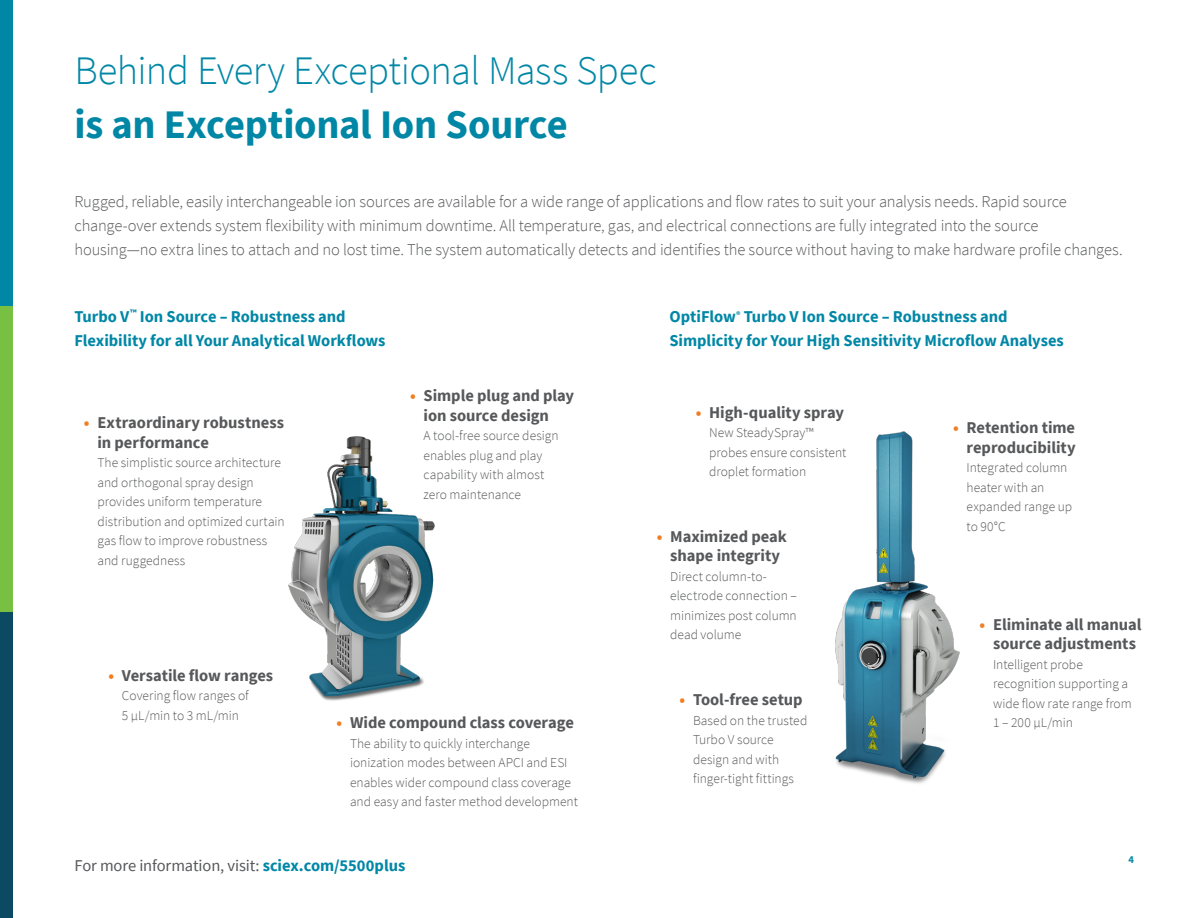
<style>
.page{position:relative;width:1188px;height:918px;background:#fff}
.page>*{position:absolute;margin:0;border:0;box-sizing:border-box;transform-origin:0 0}
.Legal_back_page{font:300 40.5px "Source Sans Pro";letter-spacing:-.015em;color:#0087a6}
.Legal_back_page-2{font:700 40.5px "Source Sans Pro";letter-spacing:-.005em;color:#0087a6}
.Bullets{font:300 16.5px/24px "Source Sans Pro";letter-spacing:-.01em;color:#57585a}
.Bullets-2{font:700 16.5px/19.5px "Source Sans Pro";letter-spacing:-.005em;color:#57585a}
.Bullets-3{font:700 16.5px/24px "Source Sans Pro";letter-spacing:-.005em;color:#0087a6}
.t1{font:16.5px "Source Sans Pro";letter-spacing:-.01em;color:#57585a}
.Bullets-4{font:300 13.5px/19.5px "Source Sans Pro";color:#57585a}
.t2{font:700 10.5px "Source Sans Pro";color:#0087a6}
.s1{color:#f27e22}
.s2{font-weight:700;color:#0087a6}
</style>
<div class="page">
<img style="left:835px;top:431px;width:125px;height:353px">
<img style="left:288px;top:436px;width:147px;height:265px">
<div style="left:0;top:306px;width:13px;height:306px;background:#78c042"></div>
<div style="left:0;top:612px;width:13px;height:306px;background:#0c4a63"></div>
<div style="left:0;top:0;width:13px;height:306px;background:#0087a6"></div>
<p class="Legal_back_page" style="left:74px;top:46px;width:584px">Behind Every Exceptional Mass Spec</p>
<p class="Legal_back_page-2" style="left:74px;top:98px;width:495px">is an Exceptional Ion Source</p>
<p class="Bullets" style="left:74px;top:189px;width:1050px">Rugged, reliable, easily interchangeable ion sources are available for a wide range of applications and flow rates to suit your analysis needs. Rapid source change-over extends system flexibility with minimum downtime. All temperature, gas, and electrical connections are fully integrated into the source housing—no extra lines to attach and no lost time. The system automatically detects and identifies the source without having to make hardware profile changes.</p>
<p class="Bullets-3" style="left:74px;top:304px;width:313px">Turbo V<sup>™</sup> Ion Source – Robustness and<br>Flexibility for all Your Analytical Workflows</p>
<p class="Bullets-3" style="left:669px;top:304px;width:396px">OptiFlow<sup>®</sup> Turbo V Ion Source – Robustness and<br>Simplicity for Your High Sensitivity Microflow Analyses</p>
<p class="Bullets-2" style="left:97px;top:413px;width:188px;text-indent:-14px"><span class="s1">•</span> Extraordinary robustness in performance</p>
<p class="Bullets-4" style="left:97px;top:453px;width:189px">The simplistic source architecture and orthogonal spray design provides uniform temperature distribution and optimized curtain gas flow to improve robustness and ruggedness</p>
<p class="Bullets-2" style="left:108px;top:666px;width:166px"><span class="s1">•</span> Versatile flow ranges</p>
<p class="Bullets-4" style="left:122px;top:686px;width:128px">Covering flow ranges of<br>5 µL/min to 3 mL/min</p>
<p class="Bullets-2" style="left:424px;top:386px;width:152px;text-indent:-14px"><span class="s1">•</span> Simple plug and play ion source design</p>
<p class="Bullets-4" style="left:424px;top:426px;width:137px">A tool-free source design enables plug and play capability with almost zero maintenance</p>
<p class="Bullets-2" style="left:337px;top:713px;width:239px"><span class="s1">•</span> Wide compound class coverage</p>
<p class="Bullets-4" style="left:350px;top:733px;width:229px">The ability to quickly interchange ionization modes between APCI and ESI enables wider compound class coverage and easy and faster method development</p>
<p class="t1" style="left:74px;top:855px;width:332px">For more information, visit: <span class="s2">sciex.com/5500plus</span></p>
<p class="Bullets-2" style="left:696px;top:402px;width:150px"><span class="s1">•</span> High-quality spray</p>
<p class="Bullets-4" style="left:709px;top:423px;width:139px">New SteadySpray™ probes ensure consistent droplet formation</p>
<p class="Bullets-2" style="left:657px;top:526px;width:132px;text-align:center"><span class="s1">•</span> Maximized peak shape integrity</p>
<p class="Bullets-4" style="left:670px;top:567px;width:128px">Direct column-to&shy;electrode connection – minimizes post column dead volume</p>
<p class="Bullets-2" style="left:680px;top:690px;width:125px"><span class="s1">•</span> Tool-free setup</p>
<p class="Bullets-4" style="left:693px;top:711px;width:116px">Based on the trusted<br>Turbo V source design and with finger-tight fittings</p>
<p class="Bullets-2" style="left:953px;top:418px;width:124px;text-align:right"><span class="s1">•</span> Retention time reproducibility</p>
<p class="Bullets-4" style="left:967px;top:458px;width:107px">Integrated column heater with an expanded range up to 90°C</p>
<p class="Bullets-2" style="left:980px;top:614px;width:163px;text-align:center"><span class="s1">•</span> Eliminate all manual source adjustments</p>
<p class="Bullets-4" style="left:993px;top:655px;width:140px">Intelligent probe recognition supporting a wide flow rate range from<br>1 – 200 μL/min</p>
<p class="t2" style="left:1128px;top:853px;width:7px">4</p>
</div>
